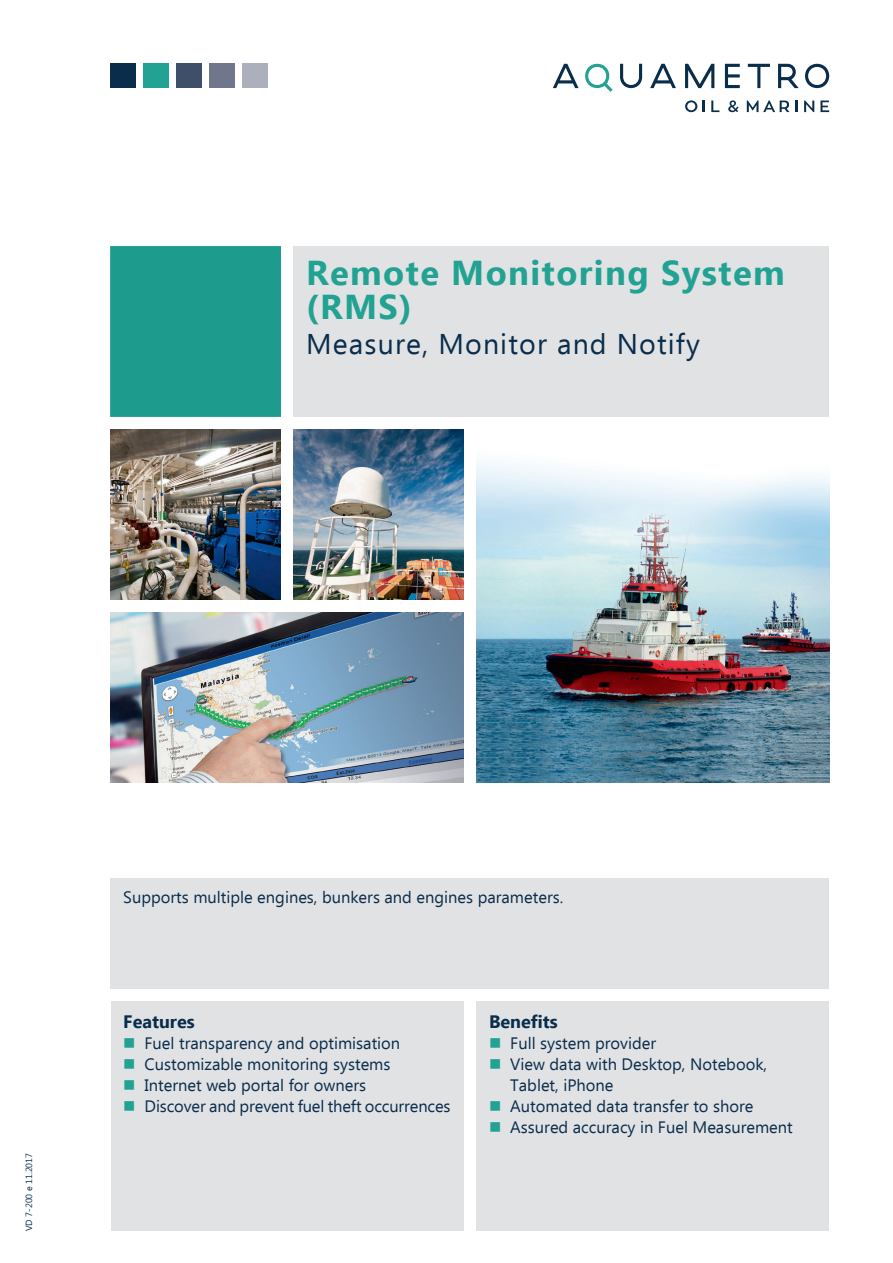
<style>
.page{position:relative;width:893px;height:1263px;background:#fff}
.page>*{position:absolute;margin:0;border:0;box-sizing:border-box;transform-origin:0 0}
.VS_Raster_headline_b{font:700 34.5px/34.5px "Ebrima";letter-spacing:.04em;color:#21a292}
.VS_Raster_subhead_in{font:28.5px "Ebrima";letter-spacing:.04em;color:#092d4b}
.VS_subhead_body_blau{font:700 18px "Ebrima";color:#092d4b}
.VS_bodytext_schwarz{font:16.5px "Ebrima";color:#092d4b}
.VS_RS_Index_VD_Datum{font:9px "Ebrima";color:#092d4b}
.s1{color:#21a292}
</style>
<div class="page">
<div style="left:111px;top:1001px;width:352px;height:230px;background:#e1e2e4"></div>
<div style="left:476px;top:1001px;width:353px;height:230px;background:#e1e2e4"></div>
<div style="left:111px;top:878px;width:718px;height:111px;background:#e1e2e4"></div>
<div style="left:293px;top:247px;width:536px;height:170px;background:#e1e2e4"></div>
<div style="left:111px;top:247px;width:170px;height:170px;background:#1d9c8e"></div>
<svg style="left:553px;top:64px;width:26px;height:24px"></svg>
<svg style="left:620px;top:64px;width:22px;height:24px"></svg>
<svg style="left:650px;top:64px;width:26px;height:24px"></svg>
<svg style="left:685px;top:64px;width:29px;height:24px"></svg>
<svg style="left:725px;top:64px;width:15px;height:24px"></svg>
<svg style="left:748px;top:64px;width:22px;height:24px"></svg>
<svg style="left:805px;top:64px;width:24px;height:24px"></svg>
<svg style="left:778px;top:64px;width:21px;height:24px"></svg>
<svg style="left:685px;top:100px;width:12px;height:12px"></svg>
<svg style="left:703px;top:100px;width:2px;height:12px"></svg>
<svg style="left:711px;top:101px;width:8px;height:11px"></svg>
<svg style="left:728px;top:100px;width:10px;height:12px"></svg>
<svg style="left:747px;top:101px;width:42px;height:11px"></svg>
<svg style="left:795px;top:101px;width:2px;height:11px"></svg>
<svg style="left:804px;top:101px;width:10px;height:11px"></svg>
<svg style="left:820px;top:101px;width:9px;height:11px"></svg>
<svg style="left:585px;top:64px;width:28px;height:28px"></svg>
<div style="left:111px;top:64px;width:25px;height:24px;background:#092d4b"></div>
<div style="left:143px;top:64px;width:26px;height:24px;background:#21a292"></div>
<div style="left:176px;top:64px;width:26px;height:24px;background:#404f69"></div>
<div style="left:209px;top:64px;width:26px;height:24px;background:#70778c"></div>
<div style="left:242px;top:64px;width:26px;height:24px;background:#acafbc"></div>
<img style="left:476px;top:461px;width:353px;height:321px">
<img style="left:111px;top:429px;width:170px;height:171px">
<img style="left:293px;top:429px;width:170px;height:171px">
<img style="left:111px;top:612px;width:352px;height:170px">
<p class="VS_Raster_headline_b" style="left:306px;top:257px;width:480px">Remote Monitoring System (RMS)</p>
<p class="VS_Raster_subhead_in" style="left:306px;top:324px;width:395px">Measure, Monitor and Notify</p>
<p class="VS_RS_Index_VD_Datum" style="left:22px;top:1231px;width:80px;rotate:-90deg">VD 7-200 e 11.2017</p>
<p class="VS_bodytext_schwarz" style="left:123px;top:885px;width:441px">Supports multiple engines, bunkers and engines parameters.</p>
<p class="VS_subhead_body_blau" style="left:123px;top:1008px;width:73px">Features</p>
<p class="VS_bodytext_schwarz" style="left:123px;top:1031px;width:278px"><span class="s1">■</span> Fuel transparency and optimisation</p>
<p class="VS_bodytext_schwarz" style="left:123px;top:1052px;width:269px"><span class="s1">■</span> Customizable monitoring systems</p>
<p class="VS_bodytext_schwarz" style="left:123px;top:1073px;width:244px"><span class="s1">■</span> Internet web portal for owners</p>
<p class="VS_bodytext_schwarz" style="left:123px;top:1094px;width:329px"><span class="s1">■</span> Discover and prevent fuel theft occurrences</p>
<p class="VS_subhead_body_blau" style="left:489px;top:1008px;width:70px">Benefits</p>
<p class="VS_bodytext_schwarz" style="left:489px;top:1031px;width:169px"><span class="s1">■</span> Full system provider</p>
<p class="VS_bodytext_schwarz" style="left:489px;top:1052px;width:280px"><span class="s1">■</span> View data with Desktop, Notebook,</p>
<p class="VS_bodytext_schwarz" style="left:510px;top:1073px;width:105px">Tablet, iPhone</p>
<p class="VS_bodytext_schwarz" style="left:489px;top:1094px;width:266px"><span class="s1">■</span> Automated data transfer to shore</p>
<p class="VS_bodytext_schwarz" style="left:489px;top:1115px;width:305px"><span class="s1">■</span> Assured accuracy in Fuel Measurement</p>
</div>
